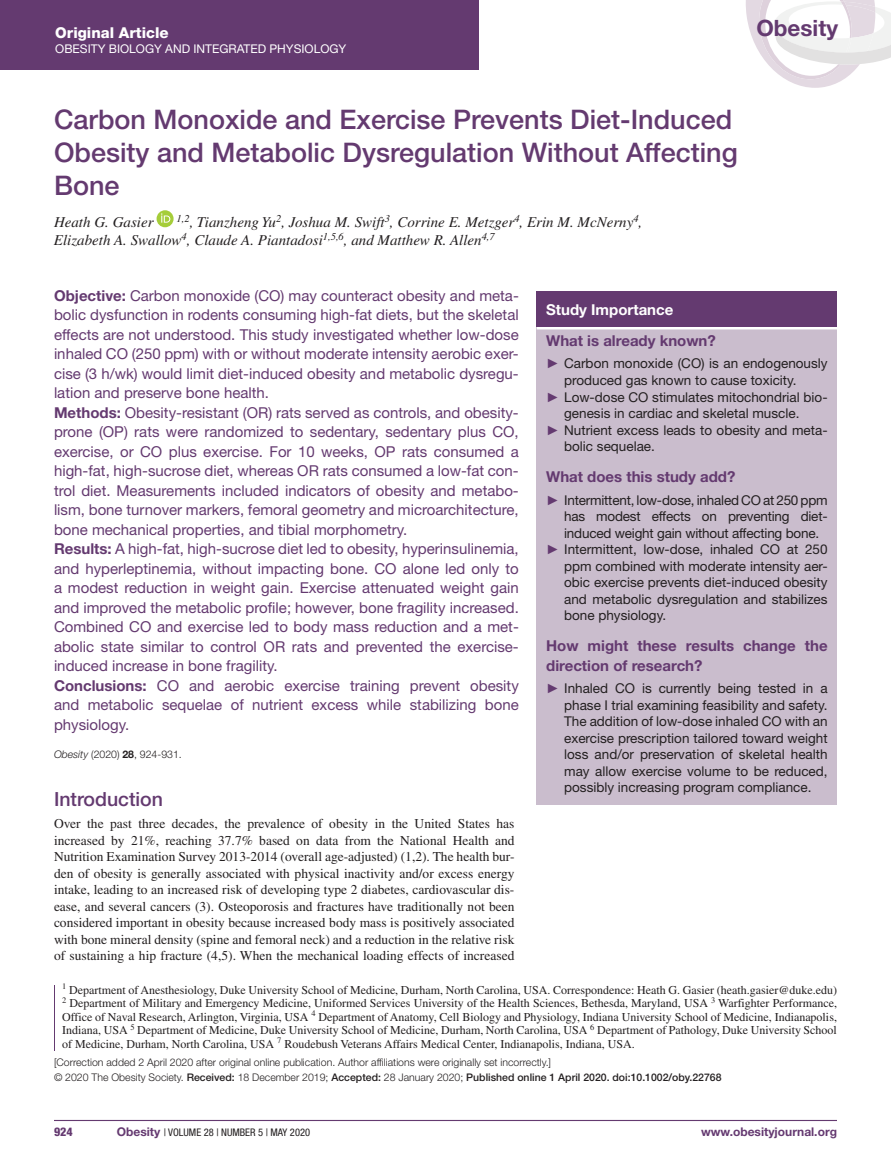
<style>
.page{position:relative;width:891px;height:1175px;background:#fff}
.page>*{position:absolute;margin:0;border:0;box-sizing:border-box;transform-origin:0 0}
.t1{font:500 27px/33px "Helvetica Neue LT Std";color:#643a70}
.t2{font:700 22.5px "Helvetica Neue";color:#643a70}
.t3{font:500 19.5px "Helvetica Neue LT Std";color:#643a70}
.t4{font:15px/19.5px "Helvetica Neue LT Std";color:#643a70}
.t5{font:italic 15px/18px "Times LT Std";color:#231f20}
.t6{font:700 15px/19.5px "Helvetica Neue LT Std";color:#643a70}
.t7{font:800 15px "Helvetica Neue LT Std";color:#fff}
.t8{font:700 15px "Helvetica Neue LT Std";color:#fff}
.t9{font:13.5px/16.5px "Helvetica Neue LT Std";color:#231f20;text-align:justify}
.t10{font:13.5px/16.5px "Times LT Std";color:#231f20;text-align:justify}
.t11{font:12px/13.5px "Times LT Std";color:#231f20;text-align:justify}
.t12{font:12px "Helvetica Neue LT Std";color:#fff}
.t13{font:700 12px "Helvetica Neue LT Std";color:#653a71}
.t14{font:800 condensed 12px "Helvetica Neue LT Std";color:#653a71}
.t15{font:300 10.5px "Helvetica Neue LT Std";color:#231f20}
.t16{font:500 10.5px "Helvetica Neue LT Std";color:#231f20}
.t17{font:condensed 10.5px "Helvetica Neue LT Std";color:#231f20}
.s1{font-weight:700}
.s2{font-style:italic}
.s3{font-family:"Times New Roman PSMT unicode";color:#643a70}
.s4{font-weight:300}
.s5{font-weight:700;font-stretch:normal;font-size:12px;color:#653a71}
</style>
<div class="page">
<div style="left:0;top:0;width:478px;height:69px;background:#643a70"></div>
<svg style="left:746px;top:0;width:145px;height:88px"></svg>
<hr style="left:54px;top:1119px;width:783px;height:2px;background:#643a70">
<div style="left:157px;top:210px;width:17px;height:17px;background:#a5cd39;border-radius:50%"></div>
<svg style="left:161px;top:213px;width:9px;height:10px"></svg>
<hr style="left:54px;top:985px;width:1px;height:65px;background:#643a70">
<div style="left:537px;top:291px;width:300px;height:514px;background:#cabdcd"></div>
<div style="left:537px;top:291px;width:300px;height:36px;background:#643a70"></div>
<hr style="left:537px;top:327px;width:300px;height:2px;background:#fff">
<p class="t7" style="left:55px;top:23px;width:115px">Original Article</p>
<p class="t12" style="left:55px;top:41px;width:293px">OBESITY BIOLOGY AND INTEGRATED PHYSIOLOGY</p>
<h2 class="t2" style="left:756px;top:14px;width:83px">Obesity</h2>
<h1 class="t1" style="left:54px;top:103px;width:685px">Carbon Monoxide and Exercise Prevents Diet-Induced<br>Obesity and Metabolic Dysregulation Without Affecting<br>Bone</h1>
<p class="t5" style="left:54px;top:213px;width:101px">Heath G. Gasier</p>
<p class="t5" style="left:54px;top:213px;width:590px;text-indent:123px"><sup>1,2</sup>, Tianzheng Yu<sup>2</sup>, Joshua M. Swift<sup>3</sup>, Corrine E. Metzger<sup>4</sup>, Erin M. McNerny<sup>4</sup>,<br>Elizabeth A. Swallow<sup>4</sup>, Claude A. Piantadosi<sup>1,5,6</sup>, and Matthew R. Allen<sup>4,7</sup></p>
<p class="t4" style="left:54px;top:285px;width:466px"><span class="s1">Objective:</span> Carbon monoxide (CO) may counteract obesity and meta&shy;bolic dysfunction in rodents consuming high-fat diets, but the skeletal effects are not understood. This study investigated whether low-dose inhaled CO (250 ppm) with or without moderate intensity aerobic exer&shy;cise (3 h/wk) would limit diet-induced obesity and metabolic dysregu&shy;lation and preserve bone health.<br><span class="s1">Methods:</span> Obesity-resistant (OR) rats served as controls, and obesity&shy;prone (OP) rats were randomized to sedentary, sedentary plus CO, exercise, or CO plus exercise. For 10 weeks, OP rats consumed a high-fat, high-sucrose diet, whereas OR rats consumed a low-fat con&shy;trol diet. Measurements included indicators of obesity and metabo&shy;lism, bone turnover markers, femoral geometry and microarchitecture, bone mechanical properties, and tibial morphometry.<br><span class="s1">Results:</span> A high-fat, high-sucrose diet led to obesity, hyperinsulinemia, and hyperleptinemia, without impacting bone. CO alone led only to a modest reduction in weight gain. Exercise attenuated weight gain and improved the metabolic profile; however, bone fragility increased.<br>Combined CO and exercise led to body mass reduction and a met&shy;abolic state similar to control OR rats and prevented the exercise&shy;induced increase in bone fragility.<br><span class="s1">Conclusions:</span> CO and aerobic exercise training prevent obesity and metabolic sequelae of nutrient excess while stabilizing bone physiology.</p>
<p class="t15" style="left:54px;top:748px;width:129px"><span class="s2">Obesity</span> (2020) <span class="s1">28</span>, 924-931.</p>
<h3 class="t3" style="left:54px;top:787px;width:111px">Introduction</h3>
<p class="t10" style="left:54px;top:815px;width:462px">Over the past three decades, the prevalence of obesity in the United States has increased by 21%, reaching 37.7% based on data from the National Health and Nutrition Examination Survey 2013-2014 (overall age-adjusted) (1,2). The health bur&shy;den of obesity is generally associated with physical inactivity and/or excess energy intake, leading to an increased risk of developing type 2 diabetes, cardiovascular dis&shy;ease, and several cancers (3). Osteoporosis and fractures have traditionally not been considered important in obesity because increased body mass is positively associated with bone mineral density (spine and femoral neck) and a reduction in the relative risk of sustaining a hip fracture (4,5). When the mechanical loading effects of increased</p>
<p class="t8" style="left:546px;top:300px;width:129px">Study Importance</p>
<p class="t6" style="left:546px;top:330px;width:171px">What is already known?</p>
<p class="t9" style="left:546px;top:355px;width:283px"><span class="s3">►</span> Carbon monoxide (CO) is an endogenously</p>
<p class="t9" style="left:564px;top:372px;width:234px">produced gas known to cause toxicity.</p>
<p class="t9" style="left:546px;top:388px;width:283px"><span class="s3">►</span> Low-dose CO stimulates mitochondrial bio-</p>
<p class="t9" style="left:564px;top:405px;width:237px">genesis in cardiac and skeletal muscle.</p>
<p class="t9" style="left:546px;top:421px;width:283px"><span class="s3">►</span> Nutrient excess leads to obesity and meta-</p>
<p class="t9" style="left:564px;top:438px;width:92px">bolic sequelae.</p>
<p class="t6" style="left:546px;top:466px;width:191px">What does this study add?</p>
<p class="t9" style="left:546px;top:491px;width:283px"><span class="s3">►</span> Intermittent, low-dose, inhaled CO at 250 ppm</p>
<p class="t9" style="left:564px;top:508px;width:265px">has modest effects on preventing diet-</p>
<p class="t9" style="left:564px;top:524px;width:257px">induced weight gain without affecting bone.</p>
<p class="t9" style="left:546px;top:541px;width:283px"><span class="s3">►</span> Intermittent, low-dose, inhaled CO at 250</p>
<p class="t9" style="left:564px;top:557px;width:265px">ppm combined with moderate intensity aer-</p>
<p class="t9" style="left:564px;top:574px;width:265px">obic exercise prevents diet-induced obesity</p>
<p class="t9" style="left:564px;top:590px;width:265px">and metabolic dysregulation and stabilizes</p>
<p class="t9" style="left:564px;top:607px;width:104px">bone physiology.</p>
<p class="t6" style="left:546px;top:635px;width:283px">How might these results change the direction of research?</p>
<p class="t9" style="left:564px;top:680px;width:265px;text-indent:-18px"><span class="s3">►</span> Inhaled CO is currently being tested in a phase I trial examining feasibility and safety.<br>The addition of low-dose inhaled CO with an exercise prescription tailored toward weight loss and/or preservation of skeletal health may allow exercise volume to be reduced, possibly increasing program compliance.</p>
<p class="t11" style="left:62px;top:982px;width:776px"><sup>1</sup> Department of Anesthesiology, Duke University School of Medicine, Durham, North Carolina, USA. Correspondence: Heath G. Gasier (heath.gasier@duke.edu)<br><sup>2</sup> Department of Military and Emergency Medicine, Uniformed Services University of the Health Sciences, Bethesda, Maryland, USA <sup>3</sup> Warfighter Performance, Office of Naval Research, Arlington, Virginia, USA <sup>4</sup> Department of Anatomy, Cell Biology and Physiology, Indiana University School of Medicine, Indianapolis, Indiana, USA <sup>5</sup> Department of Medicine, Duke University School of Medicine, Durham, North Carolina, USA <sup>6</sup> Department of Pathology, Duke University School of Medicine, Durham, North Carolina, USA <sup>7</sup> Roudebush Veterans Affairs Medical Center, Indianapolis, Indiana, USA.</p>
<p class="t15" style="left:54px;top:1055px;width:499px">[Correction added 2 April 2020 after original online publication. Author affiliations were originally set incorrectly.]</p>
<p class="t16" style="left:54px;top:1071px;width:669px"><span class="s4">© 2020 The Obesity Society.</span> Received: <span class="s4">18 December 2019;</span> Accepted: <span class="s4">28 January 2020;</span> Published online 1 April 2020. doi:10.1002/oby.22768</p>
<p class="t14" style="left:54px;top:1124px;width:20px">924</p>
<p class="t17" style="left:117px;top:1126px;width:195px"><span class="s5">Obesity</span> | VOLUME 28 | NUMBER 5 | MAY 2020</p>
<p class="t13" style="left:701px;top:1124px;width:137px">www.obesityjournal.org</p>
</div>
